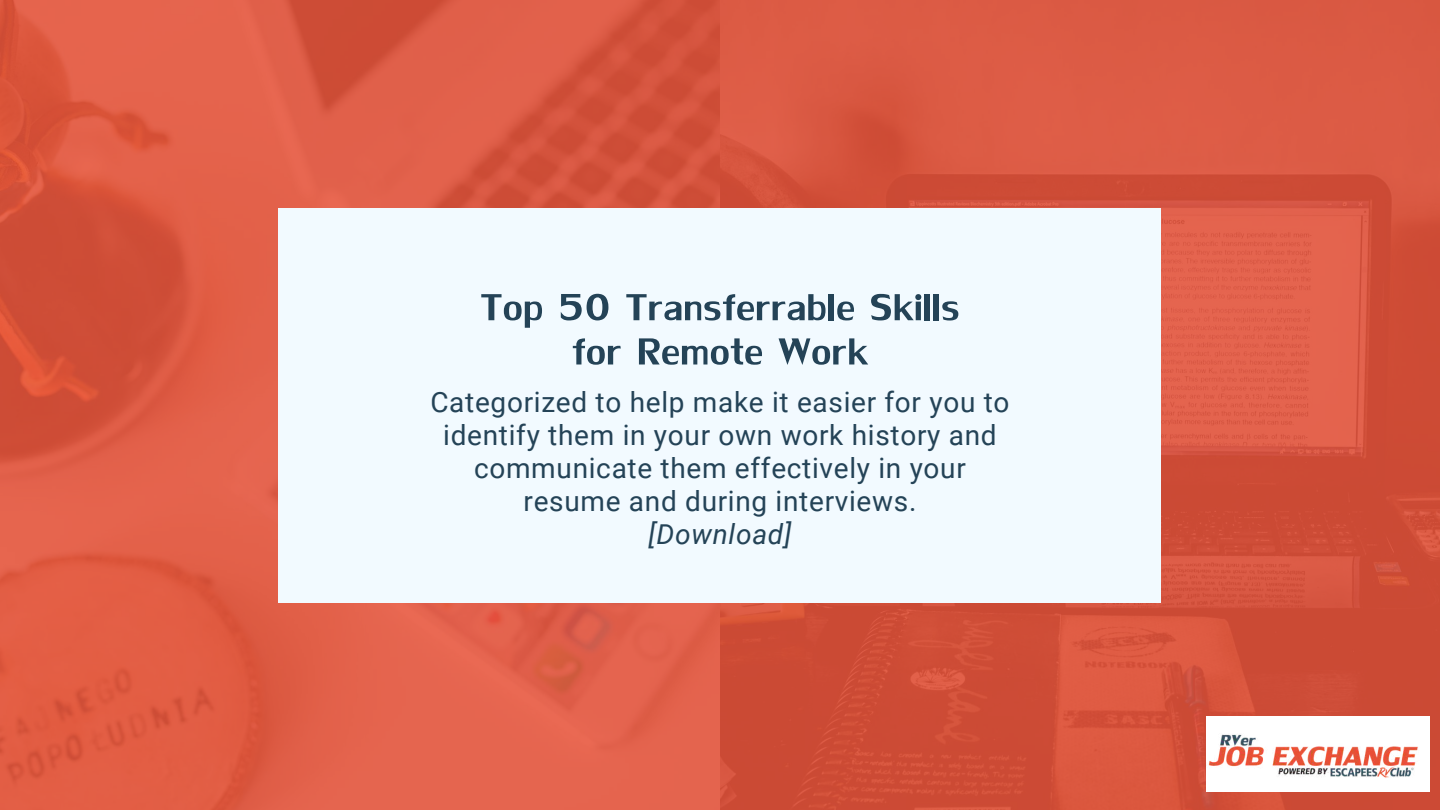
<style>
.page{position:relative;width:1440px;height:810px;background:#fff}
.page>*{position:absolute;margin:0;border:0;box-sizing:border-box;transform-origin:0 0}
.t1{font:56px/44.2px "Lily UPC";letter-spacing:.025em;color:#244357;text-align:center}
.t2{font:28px/33px "Roboto";letter-spacing:.025em;color:#244357;text-align:center}
.t3{font:italic 28px "Roboto";letter-spacing:.025em;color:#244357}
</style>
<div class="page">
<img style="left:0;top:0;width:1440px;height:810px">
<div style="left:279px;top:208px;width:882px;height:394px;background:#f2faff"></div>
<div style="left:1206px;top:717px;width:223px;height:75px;background:#fff"></div>
<img style="left:1208px;top:734px;width:210px;height:44px">
<h1 class="t1" style="left:481px;top:286px;width:480px">Top 50 Transferrable Skills for Remote Work</h1>
<p class="t2" style="left:430px;top:386px;width:581px">Categorized to help make it easier for you to identify them in your own work history and communicate them effectively in your resume and during interviews.</p>
<p class="t3" style="left:649px;top:518px;width:144px">[Download]</p>
</div>
